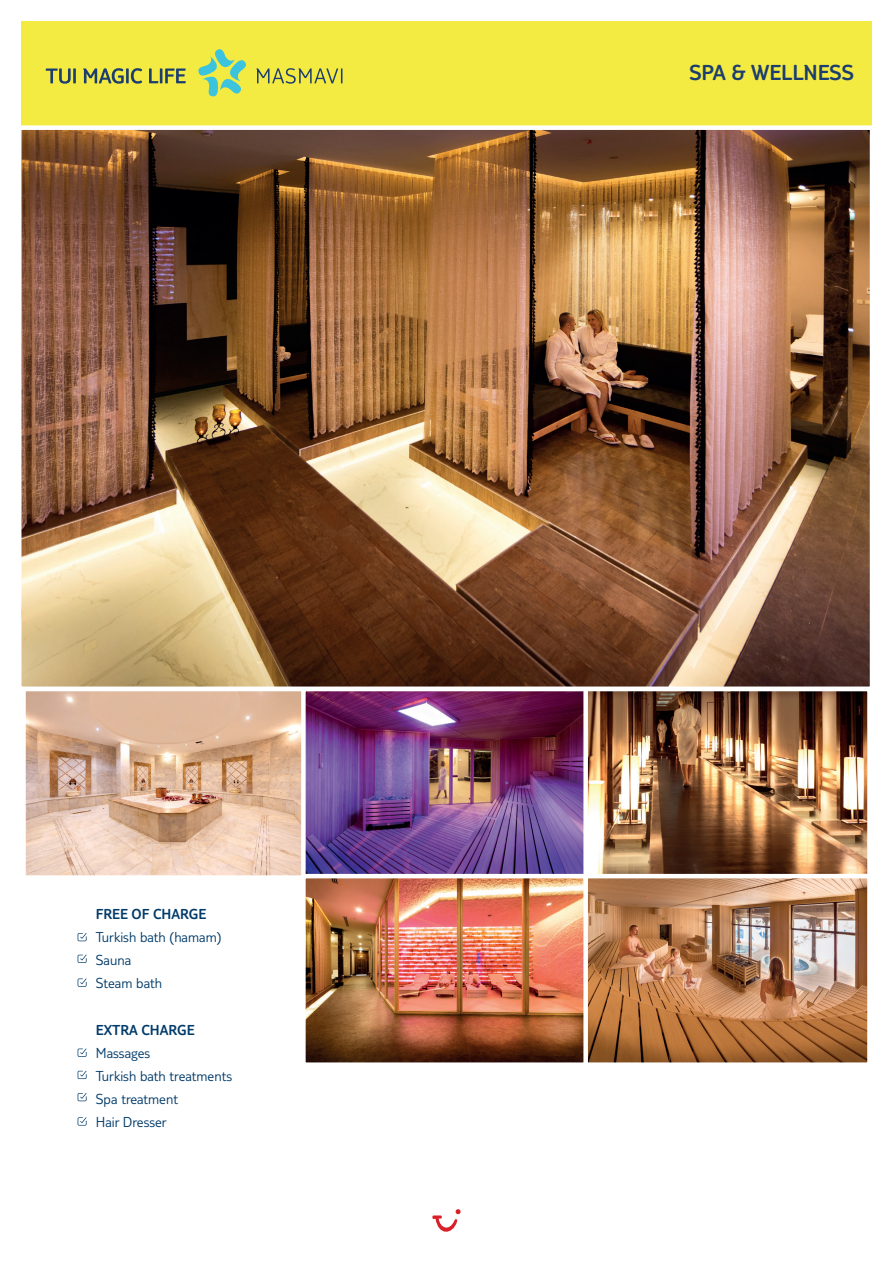
<style>
.page{position:relative;width:893px;height:1263px;background:#fff}
.page>*{position:absolute;margin:0;border:0;box-sizing:border-box;transform-origin:0 0}
.t1{font:300 22.5px "TUI Type Pro";color:#1c3e6f}
.t2{font:300 15px/23.1px "TUI Type Pro";color:#003b6a}
.t3{font:300 15px "TUI Type Pro";color:#003b6a}
</style>
<div class="page">
<svg style="left:432px;top:1209px;width:29px;height:23px"></svg>
<div style="left:21px;top:21px;width:851px;height:107px;background:#f4eb42"></div>
<svg style="left:256px;top:68px;width:86px;height:16px"></svg>
<svg style="left:46px;top:68px;width:140px;height:16px"></svg>
<svg style="left:198px;top:49px;width:48px;height:47px"></svg>
<img style="left:26px;top:692px;width:275px;height:183px">
<div style="left:21px;top:687px;width:289px;height:193px;border:4px solid #fff"></div>
<img style="left:306px;top:692px;width:277px;height:182px">
<div style="left:301px;top:687px;width:288px;height:193px;border:4px solid #fff"></div>
<img style="left:306px;top:879px;width:277px;height:183px">
<div style="left:301px;top:874px;width:288px;height:193px;border:4px solid #fff"></div>
<img style="left:588px;top:692px;width:279px;height:182px">
<div style="left:583px;top:687px;width:289px;height:193px;border:4px solid #fff"></div>
<img style="left:588px;top:879px;width:279px;height:183px">
<div style="left:583px;top:874px;width:289px;height:193px;border:4px solid #fff"></div>
<img style="left:22px;top:130px;width:847px;height:556px">
<div style="left:17px;top:125px;width:857px;height:566px;border:4px solid #fff"></div>
<svg style="left:78px;top:933px;width:9px;height:8px"></svg>
<svg style="left:78px;top:955px;width:9px;height:8px"></svg>
<svg style="left:78px;top:978px;width:9px;height:9px"></svg>
<svg style="left:78px;top:1048px;width:9px;height:9px"></svg>
<svg style="left:78px;top:1071px;width:9px;height:8px"></svg>
<svg style="left:78px;top:1093px;width:9px;height:8px"></svg>
<svg style="left:78px;top:1117px;width:9px;height:8px"></svg>
<p class="t3" style="left:96px;top:906px;width:112px">FREE OF CHARGE</p>
<p class="t2" style="left:96px;top:925px;width:127px">Turkish bath (hamam)<br>Sauna<br>Steam bath</p>
<p class="t3" style="left:96px;top:1021px;width:100px">EXTRA CHARGE</p>
<p class="t2" style="left:96px;top:1041px;width:138px">Massages<br>Turkish bath treatments<br>Spa treatment<br>Hair Dresser</p>
<h1 class="t1" style="left:689px;top:60px;width:166px">SPA &amp; WELLNESS</h1>
</div>
